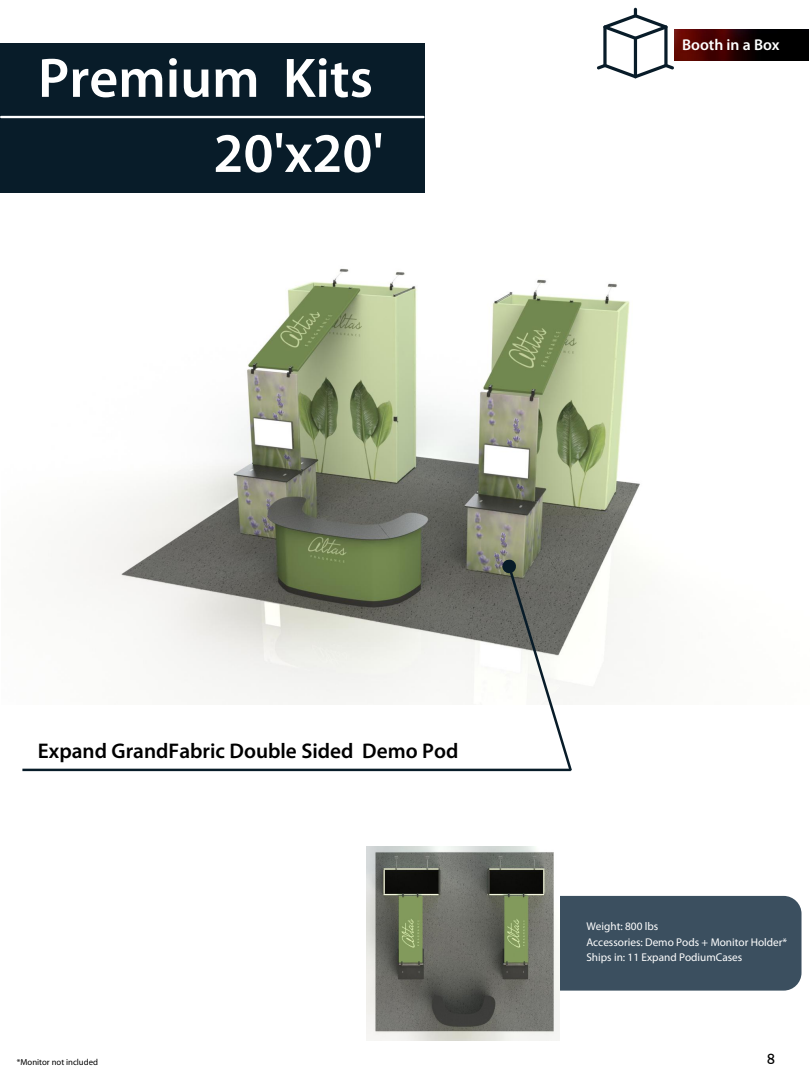
<style>
.page{position:relative;width:810px;height:1080px;background:#fff}
.page>*{position:absolute;margin:0;border:0;box-sizing:border-box;transform-origin:0 0}
.t1{font:600 56.12px "Myriad Pro";color:#fff}
.t2{font:600 21.25px "Myriad Pro";color:#000}
.t3{font:600 15.69px "Myriad Pro";color:#fff}
.t4{font:15px "Ubuntu";color:#000}
.t5{font:11.25px/15.5px "Myriad Pro";color:#fff}
.t6{font:8.75px "Myriad Pro";color:#000}
</style>
<div class="page">
<svg style="left:597px;top:8px;width:77px;height:70px"></svg>
<hr style="left:634px;top:37px;width:3px;height:41px;background:#081c29;border-radius:2px">
<img style="left:674px;top:30px;width:134px;height:31px">
<div style="left:0;top:43px;width:425px;height:150px;background:#081c29"></div>
<hr style="left:1px;top:116px;width:423px;height:2px;background:#fff">
<div style="left:450px;top:896px;width:352px;height:95px;background:#3b4f5f;border-radius:18px"></div>
<img style="left:76px;top:268px;width:569px;height:421px">
<svg style="left:22px;top:558px;width:555px;height:214px"></svg>
<img style="left:367px;top:846px;width:193px;height:195px">
<h1 class="t1" style="left:38px;top:55px;width:337px">Premium Kits</h1>
<h1 class="t1" style="left:213px;top:130px;width:172px">20'x20'</h1>
<h3 class="t3" style="left:682px;top:38px;width:99px">Booth in a Box</h3>
<h2 class="t2" style="left:38px;top:742px;width:422px">Expand GrandFabric Double Sided Demo Pod</h2>
<p class="t5" style="left:586px;top:919px;width:202px">Weight: 800 lbs<br>Accessories: Demo Pods + Monitor Holder*<br>Ships in: 11 Expand PodiumCases</p>
<p class="t6" style="left:17px;top:1059px;width:83px">*Monitor not included</p>
<h3 class="t4" style="left:767px;top:1050px;width:10px">8</h3>
</div>
